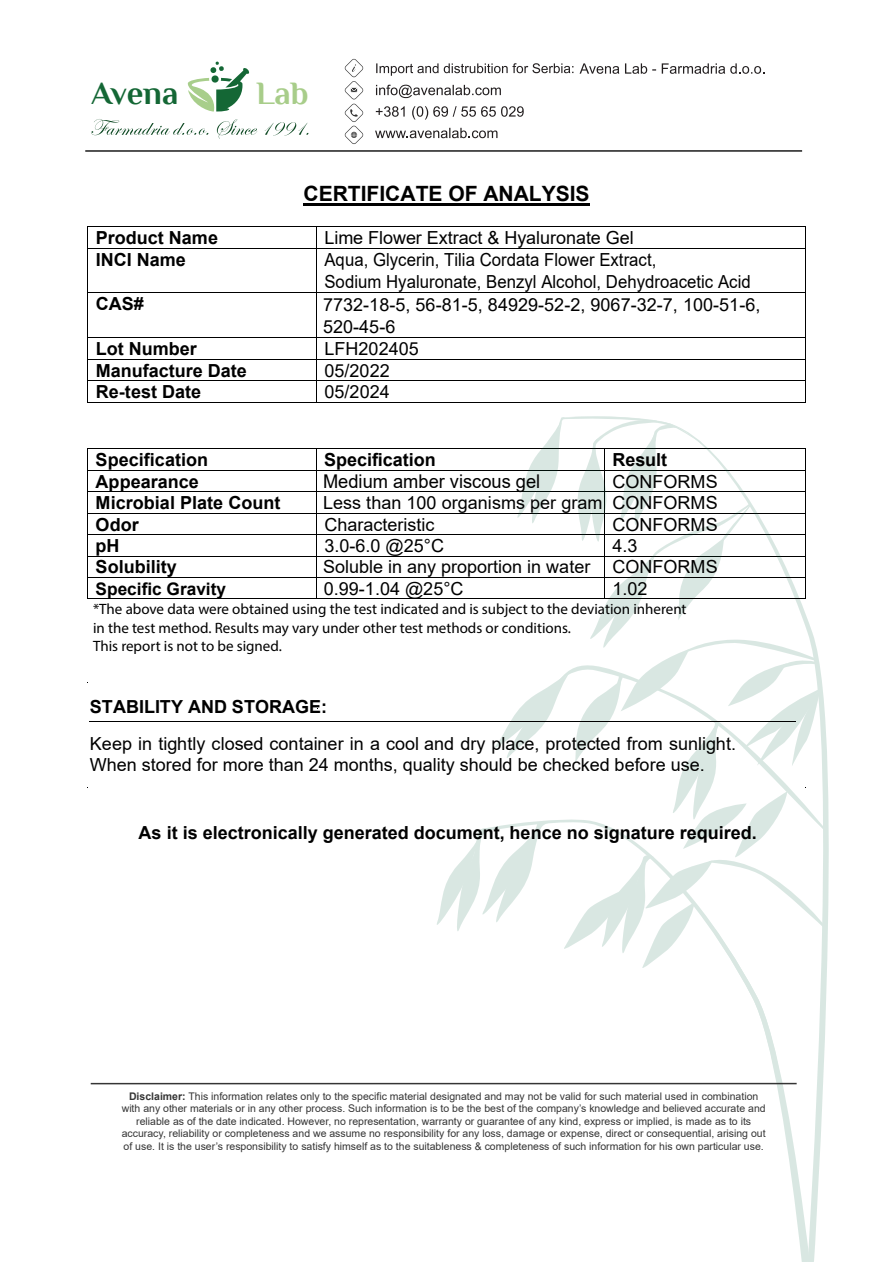
<style>
.page{position:relative;width:893px;height:1262px;background:#fff}
.page>*{position:absolute;margin:0;border:0;box-sizing:border-box;transform-origin:0 0}
.t1{font:700 32.55px "Philosopher";letter-spacing:-.005em;color:#146735}
.t2{font:700 32.55px "Philosopher";color:#a8cd8a}
.t3{font:700 21px "Arial";color:#000}
.t4{font:18.9px "Arial";color:#000;scale:.96 1}
.t5{font:18px/21.5px "Arial";color:#000}
.t6{font:700 18px/21.5px "Arial";color:#000}
.t7{font:18px/21.6px "Arial";color:#000;scale:.93 1}
.t8{font:700 17.25px "Arial";color:#000}
.t9{font:italic 15px/18px "Myriad Pro";color:#000}
.t10{font:10.5px/12.6px "Arial";color:#353535;text-align:center}
.s1{font-weight:700}
</style>
<div class="page">
<hr style="left:88px;top:448px;width:228px;height:1px;background:#000">
<hr style="left:316px;top:448px;width:489px;height:1px;background:#000">
<hr style="left:88px;top:470px;width:228px;height:1px;background:#000">
<hr style="left:316px;top:470px;width:489px;height:1px;background:#000">
<hr style="left:88px;top:491px;width:228px;height:1px;background:#000">
<hr style="left:316px;top:491px;width:489px;height:1px;background:#000">
<hr style="left:88px;top:513px;width:228px;height:1px;background:#000">
<hr style="left:316px;top:513px;width:489px;height:1px;background:#000">
<hr style="left:88px;top:534px;width:228px;height:1px;background:#000">
<hr style="left:316px;top:534px;width:489px;height:1px;background:#000">
<hr style="left:88px;top:556px;width:228px;height:1px;background:#000">
<hr style="left:316px;top:556px;width:489px;height:1px;background:#000">
<hr style="left:303px;top:203px;width:286px;height:2px;background:#000">
<hr style="left:88px;top:227px;width:228px;height:1px;background:#000">
<hr style="left:317px;top:227px;width:488px;height:1px;background:#000">
<hr style="left:88px;top:248px;width:228px;height:1px;background:#000">
<hr style="left:317px;top:248px;width:488px;height:1px;background:#000">
<svg style="left:87px;top:227px;width:1px;height:32px"></svg>
<hr style="left:88px;top:292px;width:228px;height:1px;background:#000">
<svg style="left:316px;top:227px;width:1px;height:32px"></svg>
<hr style="left:317px;top:292px;width:488px;height:1px;background:#000">
<svg style="left:805px;top:227px;width:1px;height:32px"></svg>
<hr style="left:87px;top:259px;width:1px;height:54px;background:#000">
<hr style="left:316px;top:259px;width:1px;height:54px;background:#000">
<hr style="left:805px;top:259px;width:1px;height:54px;background:#000">
<hr style="left:88px;top:337px;width:228px;height:1px;background:#000">
<hr style="left:317px;top:337px;width:488px;height:1px;background:#000">
<hr style="left:87px;top:308px;width:1px;height:51px;background:#000">
<hr style="left:316px;top:308px;width:1px;height:51px;background:#000">
<hr style="left:805px;top:308px;width:1px;height:51px;background:#000">
<hr style="left:88px;top:359px;width:228px;height:1px;background:#000">
<hr style="left:317px;top:359px;width:488px;height:1px;background:#000">
<hr style="left:88px;top:380px;width:228px;height:1px;background:#000">
<hr style="left:317px;top:380px;width:488px;height:1px;background:#000">
<svg style="left:87px;top:359px;width:1px;height:44px"></svg>
<hr style="left:88px;top:402px;width:228px;height:1px;background:#000">
<svg style="left:316px;top:359px;width:1px;height:44px"></svg>
<hr style="left:317px;top:402px;width:488px;height:1px;background:#000">
<svg style="left:805px;top:359px;width:1px;height:44px"></svg>
<svg style="left:809px;top:761px;width:19px;height:500px"></svg>
<svg style="left:477px;top:972px;width:332px;height:289px"></svg>
<hr style="left:91px;top:1082px;width:705px;height:2px;background:#353535">
<hr style="left:85px;top:150px;width:717px;height:2px;background:#353535">
<svg style="left:579px;top:63px;width:40px;height:11px"></svg>
<svg style="left:625px;top:63px;width:139px;height:11px"></svg>
<svg style="left:376px;top:85px;width:125px;height:13px"></svg>
<svg style="left:376px;top:106px;width:28px;height:11px"></svg>
<svg style="left:412px;top:106px;width:111px;height:14px"></svg>
<svg style="left:375px;top:128px;width:122px;height:10px"></svg>
<svg style="left:188px;top:61px;width:61px;height:50px"></svg>
<svg style="left:376px;top:63px;width:197px;height:13px"></svg>
<svg style="left:345px;top:59px;width:18px;height:85px"></svg>
<svg style="left:91px;top:119px;width:117px;height:16px"></svg>
<svg style="left:217px;top:119px;width:40px;height:20px"></svg>
<svg style="left:264px;top:122px;width:44px;height:14px"></svg>
<hr style="left:90px;top:721px;width:705px;height:1px;background:#000">
<hr style="left:88px;top:577px;width:228px;height:1px;background:#000">
<hr style="left:316px;top:577px;width:489px;height:1px;background:#000">
<svg style="left:87px;top:448px;width:1px;height:151px"></svg>
<hr style="left:88px;top:598px;width:228px;height:1px;background:#000">
<svg style="left:316px;top:449px;width:1px;height:149px"></svg>
<hr style="left:316px;top:598px;width:489px;height:1px;background:#000">
<svg style="left:437px;top:416px;width:387px;height:556px"></svg>
<h1 class="t1" style="left:91px;top:76px;width:88px">Avena</h1>
<h1 class="t2" style="left:256px;top:76px;width:54px">Lab</h1>
<h2 class="t3" style="left:303px;top:179px;width:287px">CERTIFICATE OF ANALYSIS</h2>
<h3 class="t6" style="left:96px;top:227px;width:124px">Product Name</h3>
<h3 class="t5" style="left:324px;top:227px;width:311px">Lime Flower Extract &amp; Hyaluronate Gel</h3>
<h3 class="t6" style="left:96px;top:249px;width:92px">INCI Name</h3>
<h3 class="t6" style="left:96px;top:293px;width:50px">CAS#</h3>
<h3 class="t6" style="left:96px;top:338px;width:102px">Lot Number</h3>
<h3 class="t5" style="left:324px;top:338px;width:96px">LFH202405</h3>
<h3 class="t6" style="left:96px;top:360px;width:153px">Manufacture Date</h3>
<h3 class="t5" style="left:324px;top:359px;width:67px">05/2022</h3>
<h3 class="t6" style="left:96px;top:381px;width:107px">Re-test Date</h3>
<h3 class="t5" style="left:324px;top:381px;width:67px">05/2024</h3>
<h3 class="t7" style="left:324px;top:249px;width:460px">Aqua, Glycerin, Tilia Cordata Flower Extract,<br>Sodium Hyaluronate, Benzyl Alcohol, Dehydroacetic Acid</h3>
<h3 class="t5" style="left:323px;top:294px;width:439px">7732-18-5, 56-81-5, 84929-52-2, 9067-32-7, 100-51-6,<br>520-45-6</h3>
<h3 class="t6" style="left:96px;top:449px;width:114px">Specification</h3>
<h3 class="t6" style="left:324px;top:449px;width:113px">Specification</h3>
<h3 class="t6" style="left:96px;top:471px;width:186px">Appearance<br>Microbial Plate Count<br>Odor<br>pH</h3>
<h3 class="t4" style="left:323px;top:468px;width:228px">Medium amber viscous gel</h3>
<h3 class="t5" style="left:323px;top:491px;width:281px">Less than 100 organisms per gram</h3>
<h3 class="t5" style="left:324px;top:513px;width:121px">Characteristic<br>3.0-6.0 @25°C</h3>
<h3 class="t6" style="left:612px;top:449px;width:56px">Result</h3>
<h3 class="t5" style="left:612px;top:470px;width:106px;text-align:justify">CONFORMS CONFORMS CONFORMS 4.3</h3>
<h3 class="t6" style="left:96px;top:556px;width:83px">Solubility</h3>
<h3 class="t8" style="left:96px;top:576px;width:132px">Specific Gravity</h3>
<h3 class="t5" style="left:323px;top:556px;width:269px">Soluble in any proportion in water</h3>
<h3 class="t9" style="left:93px;top:600px;width:595px">*The above data were obtained using the test indicated and is subject to the deviation inherent in the test method. Results may vary under other test methods or conditions.<br>This report is not to be signed.</h3>
<h3 class="t5" style="left:612px;top:556px;width:106px">CONFORMS<br>1.02</h3>
<h3 class="t5" style="left:324px;top:578px;width:141px">0.99-1.04 @25°C</h3>
<h3 class="t6" style="left:90px;top:696px;width:239px">STABILITY AND STORAGE:</h3>
<h3 class="t5" style="left:90px;top:732px;width:647px">Keep in tightly closed container in a cool and dry place, protected from sunlight.<br>When stored for more than 24 months, quality should be checked before use.</h3>
<h3 class="t6" style="left:139px;top:822px;width:619px">As it is electronically generated document, hence no signature required.</h3>
<p class="t10" style="left:122px;top:1089px;width:645px"><span class="s1">Disclaimer:</span> This information relates only to the specific material designated and may not be valid for such material used in combination with any other materials or in any other process. Such information is to be the best of the company’s knowledge and believed accurate and reliable as of the date indicated. However, no representation, warranty or guarantee of any kind, express or implied, is made as to its accuracy, reliability or completeness and we assume no responsibility for any loss, damage or expense, direct or consequential, arising out of use. It is the user’s responsibility to satisfy himself as to the suitableness &amp; completeness of such information for his own particular use.</p>
</div>
